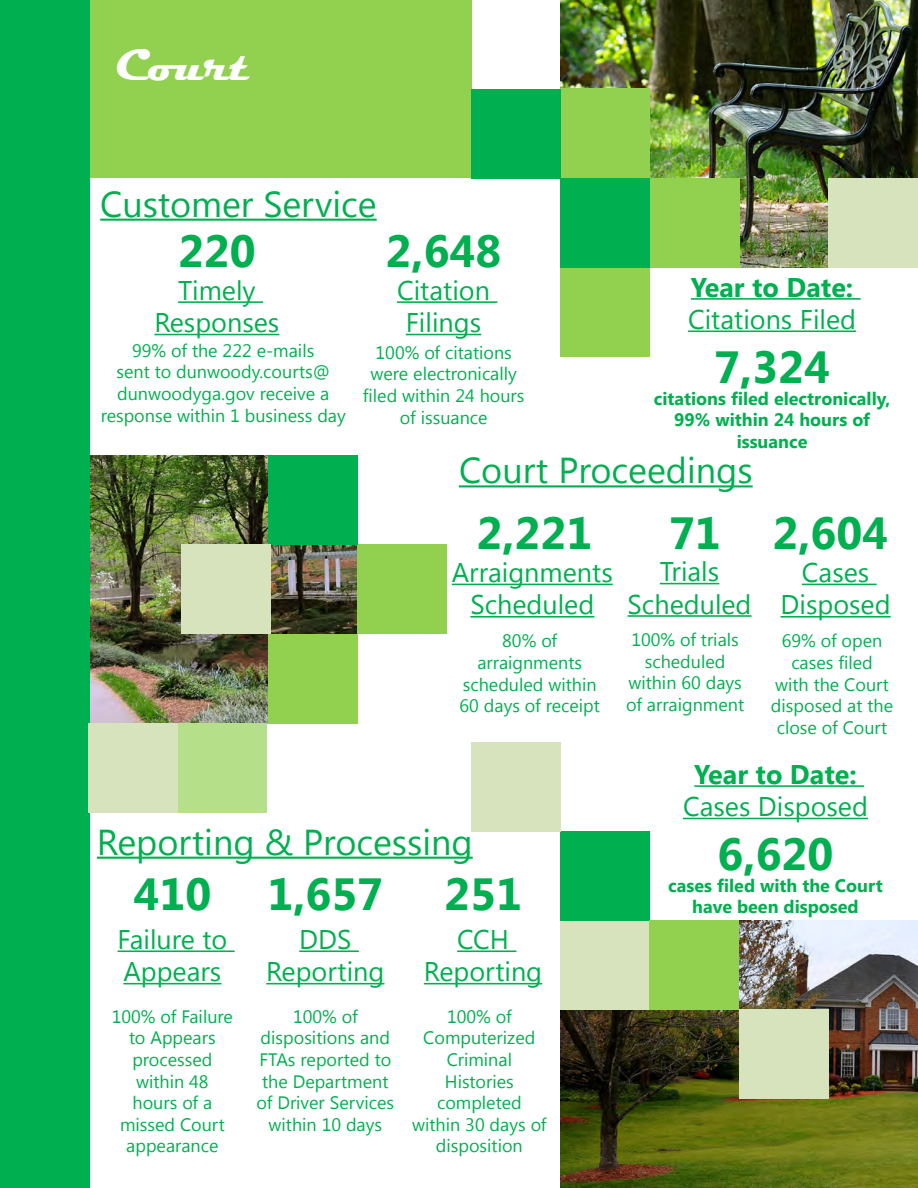
<style>
.page{position:relative;width:918px;height:1188px;background:#fff}
.page>*{position:absolute;margin:0;border:0;box-sizing:border-box;transform-origin:0 0}
.t1{font:700 45px "Segoe UI";color:#00b050}
.t2{font:700 45px "Magneto";color:#fff}
.t3{font:36px "Segoe UI";color:#00b050}
.t4{font:27px/32.4px "Segoe UI";color:#00b050;text-align:center}
.t5{font:700 27px "Segoe UI";color:#00b050}
.t6{font:18px/21.6px "Segoe UI";color:#00b050;text-align:center}
.t7{font:700 18px/21.6px "Segoe UI";color:#00b050;text-align:center}
.s1{font-weight:700}
</style>
<div class="page">
<div style="left:0;top:0;width:472px;height:178px;background:#92d050"></div>
<img style="left:561px;top:0;width:357px;height:267px">
<div style="left:561px;top:267px;width:89px;height:89px;background:#92d050"></div>
<div style="left:561px;top:178px;width:89px;height:89px;background:#00b050"></div>
<div style="left:561px;top:89px;width:89px;height:89px;background:#92d050"></div>
<div style="left:829px;top:178px;width:89px;height:89px;background:#d6e3bc"></div>
<div style="left:650px;top:178px;width:89px;height:89px;background:#92d050"></div>
<img style="left:90px;top:456px;width:267px;height:267px">
<img style="left:561px;top:921px;width:357px;height:267px">
<div style="left:561px;top:921px;width:89px;height:89px;background:#d6e3bc"></div>
<div style="left:561px;top:832px;width:89px;height:89px;background:#00b050"></div>
<div style="left:650px;top:921px;width:89px;height:89px;background:#92d050"></div>
<div style="left:472px;top:742px;width:89px;height:90px;background:#d6e3bc"></div>
<div style="left:268px;top:634px;width:90px;height:89px;background:#92d050"></div>
<div style="left:739px;top:1010px;width:90px;height:89px;background:#d6e3bc"></div>
<div style="left:357px;top:545px;width:89px;height:89px;background:#92d050"></div>
<div style="left:268px;top:456px;width:89px;height:89px;background:#00b050"></div>
<div style="left:178px;top:724px;width:89px;height:89px;background:#b6df89"></div>
<div style="left:0;top:0;width:90px;height:1188px;background:#00b050"></div>
<hr style="left:178px;top:301px;width:85px;height:2px;background:#00b050">
<hr style="left:154px;top:334px;width:125px;height:1px;background:#00b050">
<hr style="left:100px;top:219px;width:277px;height:2px;background:#00b050">
<hr style="left:459px;top:485px;width:294px;height:2px;background:#00b050">
<hr style="left:97px;top:857px;width:376px;height:2px;background:#00b050">
<hr style="left:397px;top:301px;width:100px;height:2px;background:#00b050">
<hr style="left:406px;top:334px;width:75px;height:1px;background:#00b050">
<div style="left:472px;top:89px;width:89px;height:89px;background:#00b050"></div>
<hr style="left:452px;top:584px;width:161px;height:1px;background:#00b050">
<hr style="left:470px;top:616px;width:124px;height:2px;background:#00b050">
<hr style="left:660px;top:583px;width:59px;height:1px;background:#00b050">
<hr style="left:628px;top:615px;width:124px;height:2px;background:#00b050">
<hr style="left:802px;top:584px;width:75px;height:1px;background:#00b050">
<hr style="left:781px;top:616px;width:110px;height:2px;background:#00b050">
<hr style="left:691px;top:298px;width:170px;height:2px;background:#00b050">
<hr style="left:688px;top:330px;width:168px;height:2px;background:#00b050">
<hr style="left:118px;top:950px;width:117px;height:2px;background:#00b050">
<hr style="left:123px;top:983px;width:98px;height:1px;background:#00b050">
<hr style="left:299px;top:950px;width:60px;height:2px;background:#00b050">
<hr style="left:266px;top:983px;width:118px;height:1px;background:#00b050">
<hr style="left:457px;top:950px;width:59px;height:2px;background:#00b050">
<hr style="left:424px;top:983px;width:118px;height:1px;background:#00b050">
<div style="left:89px;top:724px;width:89px;height:89px;background:#d6e3bc"></div>
<div style="left:181px;top:545px;width:89px;height:89px;background:#d6e3bc"></div>
<hr style="left:694px;top:785px;width:170px;height:2px;background:#00b050">
<hr style="left:683px;top:818px;width:185px;height:1px;background:#00b050">
<p class="t2" style="left:115px;top:39px;width:136px">Court</p>
<p class="t3" style="left:100px;top:179px;width:278px">Customer Service</p>
<p class="t1" style="left:178px;top:219px;width:79px">220</p>
<p class="t4" style="left:154px;top:273px;width:126px">Timely<br>Responses</p>
<p class="t1" style="left:386px;top:219px;width:117px">2,648</p>
<p class="t4" style="left:397px;top:273px;width:94px">Citation<br>Filings</p>
<p class="t6" style="left:101px;top:339px;width:247px">99% of the 222 e-mails<br>sent to dunwoody.courts@ dunwoodyga.gov receive a response within 1 business day</p>
<p class="t6" style="left:363px;top:341px;width:163px">100% of citations were electronically filed within 24 hours of issuance</p>
<p class="t4" style="left:688px;top:270px;width:170px;text-align:left"><span class="s1">Year to Date:<br></span>Citations Filed</p>
<p class="t1" style="left:714px;top:335px;width:117px">7,324</p>
<p class="t7" style="left:654px;top:386px;width:238px">citations filed electronically,</p>
<p class="t7" style="left:674px;top:408px;width:197px">99% within 24 hours of issuance</p>
<p class="t3" style="left:459px;top:446px;width:295px">Court Proceedings</p>
<p class="t1" style="left:477px;top:501px;width:117px">2,221</p>
<p class="t1" style="left:669px;top:501px;width:53px">71</p>
<p class="t1" style="left:772px;top:501px;width:117px">2,604</p>
<p class="t4" style="left:452px;top:555px;width:162px">Arraignments</p>
<p class="t4" style="left:470px;top:587px;width:125px">Scheduled</p>
<p class="t4" style="left:660px;top:554px;width:61px">Trials</p>
<p class="t4" style="left:628px;top:587px;width:125px">Scheduled</p>
<p class="t4" style="left:781px;top:555px;width:112px">Cases<br>Disposed</p>
<p class="t6" style="left:460px;top:629px;width:142px">80% of arraignments scheduled within<br>60 days of receipt</p>
<p class="t6" style="left:626px;top:628px;width:119px">100% of trials scheduled within 60 days of arraignment</p>
<p class="t6" style="left:771px;top:629px;width:124px">69% of open cases filed<br>with the Court disposed at the close of Court</p>
<p class="t3" style="left:97px;top:817px;width:377px">Reporting &amp; Processing</p>
<p class="t1" style="left:134px;top:861px;width:79px">410</p>
<p class="t1" style="left:267px;top:861px;width:117px">1,657</p>
<p class="t1" style="left:444px;top:861px;width:79px">251</p>
<p class="t4" style="left:118px;top:922px;width:111px;text-align:left">Failure to<br>Appears</p>
<p class="t4" style="left:266px;top:922px;width:120px">DDS<br>Reporting</p>
<p class="t4" style="left:424px;top:922px;width:120px">CCH<br>Reporting</p>
<p class="t6" style="left:112px;top:1005px;width:123px">100% of Failure to Appears processed within 48 hours of a missed Court appearance</p>
<p class="t6" style="left:257px;top:1005px;width:139px">100% of dispositions and<br>FTAs reported to the Department of Driver Services within 10 days</p>
<p class="t6" style="left:412px;top:1005px;width:136px">100% of<br>Computerized<br>Criminal<br>Histories completed within 30 days of disposition</p>
<p class="t5" style="left:694px;top:755px;width:164px">Year to Date:</p>
<p class="t4" style="left:683px;top:789px;width:186px">Cases Disposed</p>
<p class="t1" style="left:718px;top:822px;width:117px">6,620</p>
<p class="t7" style="left:668px;top:874px;width:216px">cases filed with the Court have been disposed</p>
</div>
